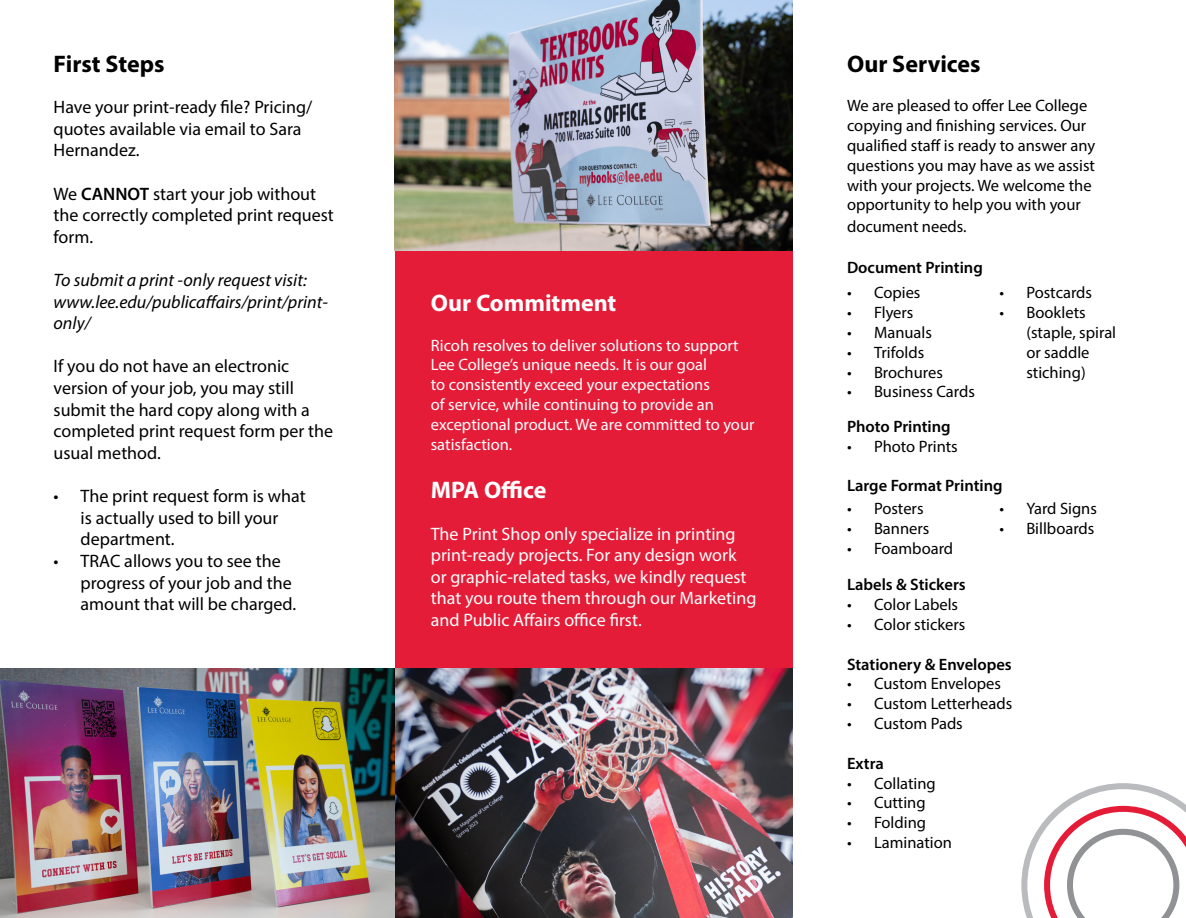
<style>
.page{position:relative;width:1186px;height:918px;background:#fff}
.page>*{position:absolute;margin:0;border:0;box-sizing:border-box;transform-origin:0 0}
.t1{font:700 24px "Myriad Pro";color:#000}
.t2{font:700 24px "Myriad Pro";color:#fff}
.t3{font:18px/21.6px "Myriad Pro";color:#000}
.t4{font:18px/21.6px "Myriad Pro";color:#fff}
.t5{font:italic 18px/21.6px "Myriad Pro";color:#000}
.t6{font:16.5px/19.8px "Myriad Pro";color:#000}
.t7{font:16.5px/19.8px "Myriad Pro";color:#fff}
.t8{font:600 16.5px "Myriad Pro";color:#000}
.s1{font-weight:600}
</style>
<div class="page">
<div style="left:395px;top:250px;width:397px;height:418px;background:#e41c37"></div>
<svg style="left:1021px;top:783px;width:165px;height:134px"></svg>
<img style="left:395px;top:0;width:397px;height:250px">
<img style="left:0;top:668px;width:792px;height:249px">
<h1 class="t1" style="left:54px;top:48px;width:112px">First Steps</h1>
<p class="t3" style="left:54px;top:96px;width:260px">Have your print-ready fle? Pricing/ quotes available via email to Sara<br>Hernandez.</p>
<p class="t3" style="left:54px;top:182px;width:282px">We <span class="s1">CANNOT</span> start your job without the correctly completed print request form.</p>
<p class="t5" style="left:54px;top:269px;width:276px">To submit a print -only request visit: www.lee.edu/publicafairs/print/print&shy;only/</p>
<p class="t3" style="left:54px;top:355px;width:281px">If you do not have an electronic version of your job, you may still submit the hard copy along with a completed print request form per the usual method.</p>
<p class="t3" style="left:81px;top:485px;width:227px;text-indent:-27px">• The print request form is what is actually used to bill your department.</p>
<p class="t3" style="left:81px;top:549px;width:217px;text-indent:-27px">• TRAC allows you to see the progress of your job and the amount that will be charged.</p>
<h1 class="t2" style="left:431px;top:287px;width:187px">Our Commitment</h1>
<p class="t7" style="left:431px;top:335px;width:325px">Ricoh resolves to deliver solutions to support Lee College’s unique needs. It is our goal<br>to consistently exceed your expectations<br>of service, while continuing to provide an exceptional product. We are committed to your satisfaction.</p>
<h1 class="t2" style="left:431px;top:474px;width:117px">MPA Ofce</h1>
<p class="t4" style="left:431px;top:522px;width:327px">The Print Shop only specialize in printing print-ready projects. For any design work or graphic-related tasks, we kindly request that you route them through our Marketing and Public Afairs ofce frst.</p>
<h1 class="t1" style="left:847px;top:48px;width:135px">Our Services</h1>
<p class="t6" style="left:847px;top:96px;width:250px">We are pleased to ofer Lee College copying and fnishing services. Our qualifed staf is ready to answer any questions you may have as we assist with your projects. We welcome the opportunity to help you with your</p>
<p class="t6" style="left:847px;top:216px;width:121px">document needs.</p>
<p class="t8" style="left:847px;top:257px;width:137px">Document Printing</p>
<p class="t6" style="left:847px;top:282px;width:6px;text-align:justify">• • • • • •</p>
<p class="t6" style="left:874px;top:282px;width:102px">Copies<br>Flyers<br>Manuals<br>Trifolds<br>Brochures<br>Business Cards</p>
<p class="t6" style="left:999px;top:282px;width:6px">• •</p>
<p class="t6" style="left:1026px;top:282px;width:91px">Postcards<br>Booklets (staple, spiral or saddle stiching)</p>
<p class="t8" style="left:847px;top:416px;width:105px">Photo Printing</p>
<p class="t6" style="left:847px;top:436px;width:112px">• Photo Prints</p>
<p class="t8" style="left:847px;top:475px;width:157px">Large Format Printing</p>
<p class="t6" style="left:847px;top:498px;width:6px;text-align:justify">• • •</p>
<p class="t6" style="left:874px;top:498px;width:81px">Posters<br>Banners<br>Foamboard</p>
<p class="t6" style="left:999px;top:498px;width:6px">• •</p>
<p class="t6" style="left:1026px;top:498px;width:72px">Yard Signs<br>Billboards</p>
<p class="t8" style="left:847px;top:574px;width:120px">Labels &amp; Stickers</p>
<p class="t6" style="left:847px;top:594px;width:6px">• •</p>
<p class="t6" style="left:874px;top:594px;width:93px">Color Labels<br>Color stickers</p>
<p class="t8" style="left:847px;top:653px;width:166px">Stationery &amp; Envelopes</p>
<p class="t6" style="left:847px;top:673px;width:6px;text-align:justify">• • •</p>
<p class="t6" style="left:874px;top:673px;width:140px">Custom Envelopes<br>Custom Letterheads<br>Custom Pads</p>
<p class="t8" style="left:847px;top:752px;width:38px">Extra</p>
<p class="t6" style="left:847px;top:772px;width:6px;text-align:justify">• • • •</p>
<p class="t6" style="left:874px;top:772px;width:79px">Collating<br>Cutting<br>Folding<br>Lamination</p>
</div>
